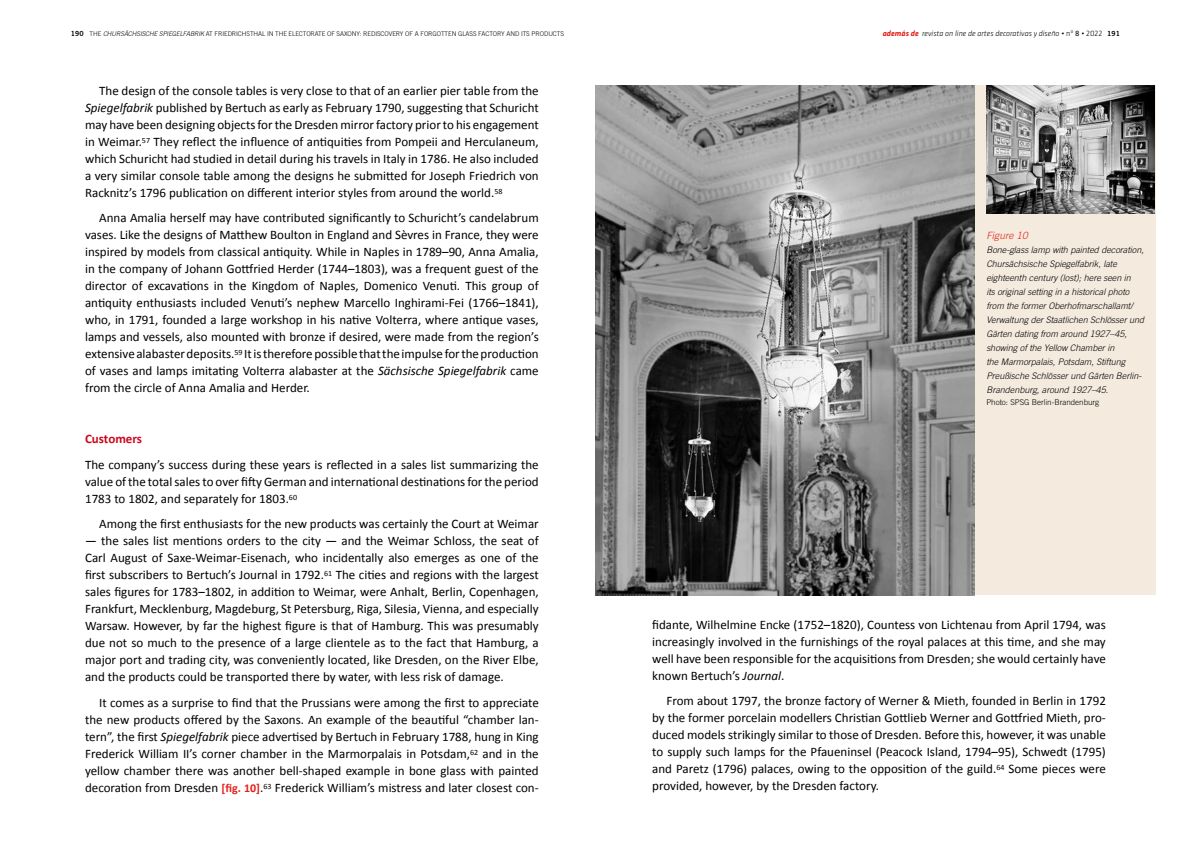
<style>
.page{position:relative;width:1191px;height:842px;background:#fff}
.page>*{position:absolute;margin:0;border:0;box-sizing:border-box;transform-origin:0 0}
.t1{font:13px/17px "Calibri";color:#000;text-align:justify}
.t2{font:700 13px "Calibri";color:#cd071e}
.t3{font:italic 300 10px "Trade Gothic LT";letter-spacing:.01em;color:#e32219}
.t4{font:italic 300 9px/14px "Trade Gothic LT";color:#000}
.t5{font:italic 300 8px "Klavika";color:#000}
.t6{font:300 8px "Trade Gothic LT";color:#000}
.t7{font:300 6.5px "Trade Gothic LT";letter-spacing:-.01em;color:#000}
.s1{font-family:"Trade Gothic LT Bold Two";font-weight:400;font-size:7px}
.s2{font-style:italic}
.s3{font-weight:700;color:#e32219}
.s4{font-style:normal}
.s5{font-weight:400;font-style:normal}
.s6{font-family:"Trade Gothic LT Bold Two";font-weight:400;font-style:normal;font-size:7px}
.s7{font-weight:700;font-size:12px;color:#e32219}
</style>
<div class="page">
<div style="left:910px;top:85px;width:246px;height:509px;background:#f4eade"></div>
<img style="left:986px;top:85px;width:169px;height:128px">
<img style="left:595px;top:85px;width:379px;height:510px">
<p class="t7" style="left:71px;top:30px;width:494px"><span class="s1">190</span> THE <span class="s2">CHURSÄCHSISCHE SPIEGELFABRIK</span> AT FRIEDRICHSTHAL IN THE ELECTORATE OF SAXONY: REDISCOVERY OF A FORGOTTEN GLASS FACTORY AND ITS PRODUCTS</p>
<p class="t5" style="left:882px;top:29px;width:239px"><span class="s3">además de</span> revista on line de artes decorativas y diseño <span class="s4">• nº</span> <span class="s5">8</span> <span class="s4">• 2022</span> <span class="s6">191</span></p>
<p class="t1" style="left:85px;top:81px;width:455px;text-indent:14px">The design of the console tables is very close to that of an earlier pier table from the <span class="s2">Spiegelfabrik</span> published by Bertuch as early as February 1790, suggesting that Schuricht may have been designing objects for the Dresden mirror factory prior to his engagement in Weimar.<sup>57</sup> They reflect the influence of antiquities from Pompeii and Herculaneum, which Schuricht had studied in detail during his travels in Italy in 1786. He also included a very similar console table among the designs he submitted for Joseph Friedrich von Racknitz’s 1796 publication on different interior styles from around the world.<sup>58</sup></p>
<p class="t1" style="left:85px;top:209px;width:455px;text-indent:14px">Anna Amalia herself may have contributed significantly to Schuricht’s candelabrum vases. Like the designs of Matthew Boulton in England and Sèvres in France, they were inspired by models from classical antiquity. While in Naples in 1789–90, Anna Amalia, in the company of Johann Gottfried Herder (1744–1803), was a frequent guest of the director of excavations in the Kingdom of Naples, Domenico Venuti. This group of antiquity enthusiasts included Venuti’s nephew Marcello Inghirami-Fei (1766–1841), who, in 1791, founded a large workshop in his native Volterra, where antique vases, lamps and vessels, also mounted with bronze if desired, were made from the region’s extensive alabaster deposits.<sup>59</sup> It is therefore possible that the impulse for the production of vases and lamps imitating Volterra alabaster at the <span class="s2">Sächsische Spiegelfabrik</span> came from the circle of Anna Amalia and Herder.</p>
<p class="t2" style="left:85px;top:431px;width:59px">Customers</p>
<p class="t1" style="left:85px;top:455px;width:455px">The company’s success during these years is reflected in a sales list summarizing the value of the total sales to over fifty German and international destinations for the period 1783 to 1802, and separately for 1803.<sup>60</sup></p>
<p class="t1" style="left:99px;top:515px;width:441px">Among the first enthusiasts for the new products was certainly the Court at Weimar</p>
<p class="t1" style="left:85px;top:532px;width:455px">— the sales list mentions orders to the city — and the Weimar Schloss, the seat of Carl August of Saxe-Weimar-Eisenach, who incidentally also emerges as one of the first subscribers to Bertuch’s Journal in 1792.<sup>61</sup> The cities and regions with the largest sales figures for 1783–1802, in addition to Weimar, were Anhalt, Berlin, Copenhagen, Frankfurt, Mecklenburg, Magdeburg, St Petersburg, Riga, Silesia, Vienna, and especially Warsaw. However, by far the highest figure is that of Hamburg. This was presumably due not so much to the presence of a large clientele as to the fact that Hamburg, a major port and trading city, was conveniently located, like Dresden, on the River Elbe, and the products could be transported there by water, with less risk of damage.</p>
<p class="t1" style="left:85px;top:693px;width:455px;text-indent:14px">It comes as a surprise to find that the Prussians were among the first to appreciate the new products offered by the Saxons. An example of the beautiful “chamber lan&shy;tern”, the first <span class="s2">Spiegelfabrik</span> piece advertised by Bertuch in February 1788, hung in King Frederick William II’s corner chamber in the Marmorpalais in Potsdam,<sup>62</sup> and in the yellow chamber there was another bell-shaped example in bone glass with painted decoration from Dresden <span class="s7">[fig. 10]</span>.<sup>63</sup> Frederick William’s mistress and later closest con-</p>
<p class="t3" style="left:986px;top:229px;width:43px">Figure 10</p>
<p class="t4" style="left:986px;top:243px;width:159px">Bone-glass lamp with painted decoration, Chursächsische Spiegelfabrik, late eighteenth century (lost); here seen in<br>its original setting in a historical photo from the former Oberhofmarschallamt/ Verwaltung der Staatlichen Schlösser und Gärten dating from around 1927–45, showing of the Yellow Chamber in<br>the Marmorpalais, Potsdam, Stiftung Preußische Schlösser und Gärten Berlin-Brandenburg, around 1927–45<span class="s4">.</span></p>
<p class="t6" style="left:986px;top:397px;width:114px">Photo: SPSG Berlin-Brandenburg</p>
<p class="t1" style="left:652px;top:615px;width:455px">fidante, Wilhelmine Encke (1752–1820), Countess von Lichtenau from April 1794, was increasingly involved in the furnishings of the royal palaces at this time, and she may well have been responsible for the acquisitions from Dresden; she would certainly have known Bertuch’s <span class="s2">Journal</span>.</p>
<p class="t1" style="left:652px;top:692px;width:455px;text-indent:14px">From about 1797, the bronze factory of Werner &amp; Mieth, founded in Berlin in 1792 by the former porcelain modellers Christian Gottlieb Werner and Gottfried Mieth, pro&shy;duced models strikingly similar to those of Dresden. Before this, however, it was unable to supply such lamps for the Pfaueninsel (Peacock Island, 1794–95), Schwedt (1795) and Paretz (1796) palaces, owing to the opposition of the guild.<sup>64</sup> Some pieces were provided, however, by the Dresden factory.</p>
</div>
